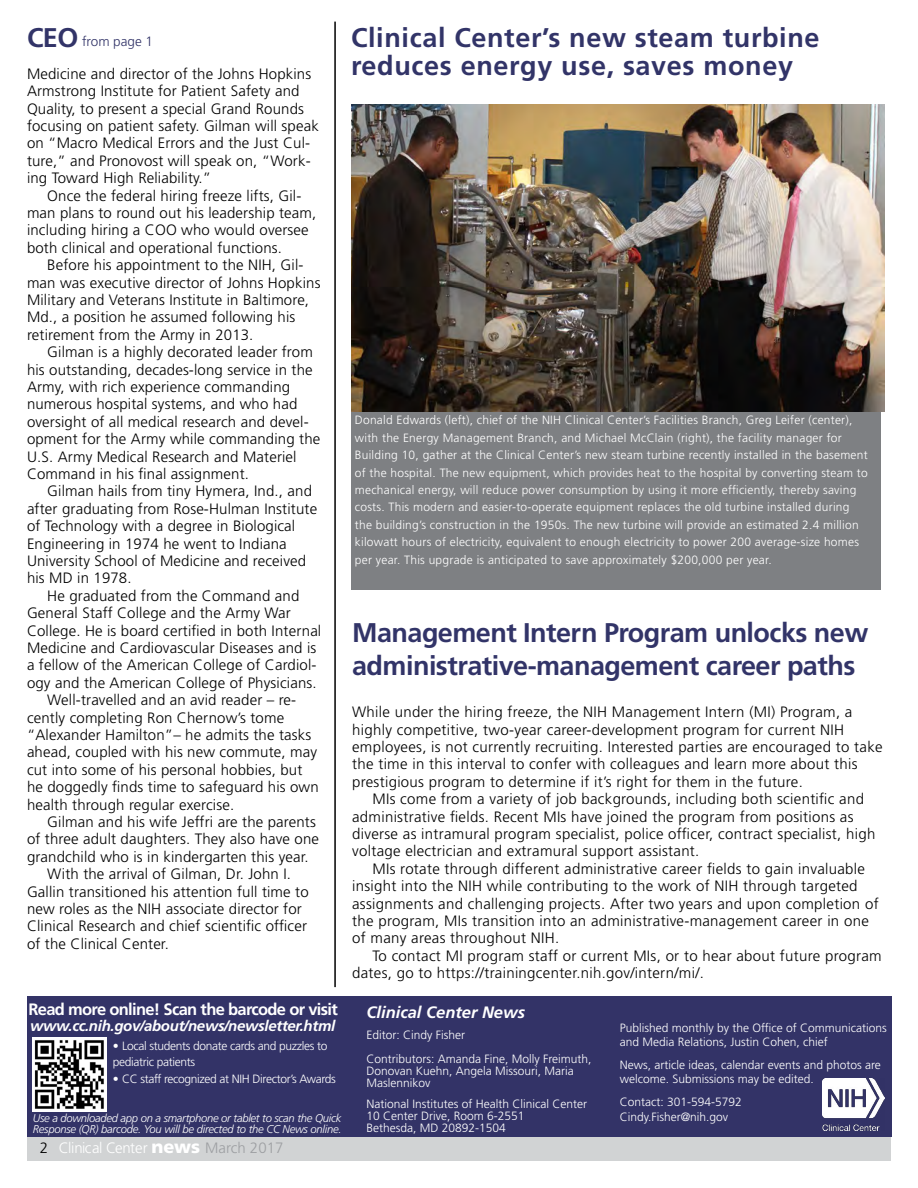
<style>
.page{position:relative;width:918px;height:1188px;background:#fff}
.page>*{position:absolute;margin:0;border:0;box-sizing:border-box;transform-origin:0 0}
.t1{font:700 27px/32.4px "Frutiger LT Std";letter-spacing:-.02em;color:#323468}
.t2{font:700 27px/28.5px "Frutiger LT Std";letter-spacing:.025em;color:#323468}
.t3{font:700 16.5px "Frutiger LT Std";letter-spacing:-.04em;color:#fff}
.t4{font:italic 700 16.5px "Frutiger LT Std";color:#fff}
.t5{font:300 15px/17.4px "Frutiger LT Std";letter-spacing:.01em;color:#000}
.t6{font:italic 700 15px "Frutiger LT Std";letter-spacing:-.02em;color:#fff}
.t7{font:300 15px "Frutiger LT Std";letter-spacing:-.02em;color:#fff}
.t8{font:300 13.5px "Frutiger LT Std";color:#323468}
.t9{font:300 12px/17.4px "Frutiger LT Std";letter-spacing:.02em;color:#fff}
.t10{font:300 12px/12px "Frutiger LT Std";color:#fff}
.t11{font:300 12px/16.5px "Frutiger LT Std";letter-spacing:-.03em;color:#fff}
.t12{font:italic 300 11.25px/10.5px "Frutiger LT Std";letter-spacing:-.025em;color:#fff}
.s1{font-weight:700;font-size:27px}
.s2{font-weight:900;font-size:18px}
.s3{color:#9d9fa2}
</style>
<div class="page">
<div style="left:27px;top:1134px;width:864px;height:27px;background:#d1d3d4"></div>
<div style="left:27px;top:996px;width:864px;height:140px;background:#333367"></div>
<div style="left:351px;top:411px;width:530px;height:179px;background:#7e8083"></div>
<hr style="left:334px;top:22px;width:2px;height:965px;background:#000">
<img style="left:351px;top:104px;width:533px;height:307px">
<img style="left:33px;top:1038px;width:73px;height:74px">
<img style="left:823px;top:1079px;width:61px;height:51px">
<p class="t8" style="left:27px;top:33px;width:128px"><span class="s1">CEO</span> from page 1</p>
<p class="t5" style="left:27px;top:65px;width:293px">Medicine and director of the Johns Hopkins Armstrong Institute for Patient Safety and Quality, to present a special Grand Rounds focusing on patient safety. Gilman will speak on “Macro Medical Errors and the Just Cul&shy;ture,” and Pronovost will speak on, “Work&shy;ing Toward High Reliability.”</p>
<p class="t5" style="left:27px;top:187px;width:291px;text-indent:20px">Once the federal hiring freeze lifts, Gil&shy;man plans to round out his leadership team, including hiring a COO who would oversee both clinical and operational functions.</p>
<p class="t5" style="left:27px;top:256px;width:295px;text-indent:20px">Before his appointment to the NIH, Gil&shy;man was executive director of Johns Hopkins Military and Veterans Institute in Baltimore, Md., a position he assumed following his retirement from the Army in 2013.</p>
<p class="t5" style="left:27px;top:343px;width:295px;text-indent:20px">Gilman is a highly decorated leader from his outstanding, decades-long service in the Army, with rich experience commanding numerous hospital systems, and who had oversight of all medical research and devel&shy;opment for the Army while commanding the</p>
<p class="t5" style="left:27px;top:448px;width:271px">U.S. Army Medical Research and Materiel<br>Command in his final assignment.</p>
<p class="t5" style="left:27px;top:483px;width:292px;text-indent:20px">Gilman hails from tiny Hymera, Ind., and after graduating from Rose-Hulman Institute of Technology with a degree in Biological Engineering in 1974 he went to Indiana University School of Medicine and received his MD in 1978.</p>
<p class="t5" style="left:27px;top:587px;width:296px;text-indent:20px">He graduated from the Command and General Staff College and the Army War College. He is board certified in both Internal Medicine and Cardiovascular Diseases and is a fellow of the American College of Cardiol&shy;ogy and the American College of Physicians.</p>
<p class="t5" style="left:27px;top:691px;width:293px;text-indent:20px">Well-travelled and an avid reader – re&shy;cently completing Ron Chernow’s tome “Alexander Hamilton”– he admits the tasks ahead, coupled with his new commute, may cut into some of his personal hobbies, but he doggedly finds time to safeguard his own health through regular exercise.</p>
<p class="t5" style="left:27px;top:813px;width:294px;text-indent:20px">Gilman and his wife Jeffri are the parents of three adult daughters. They also have one grandchild who is in kindergarten this year.</p>
<p class="t5" style="left:27px;top:865px;width:283px;text-indent:20px">With the arrival of Gilman, Dr. John I.<br>Gallin transitioned his attention full time to new roles as the NIH associate director for Clinical Research and chief scientific officer of the Clinical Center.</p>
<h4 class="t3" style="left:28px;top:999px;width:311px">Read more online! Scan the barcode or visit</h4>
<p class="t6" style="left:30px;top:1017px;width:307px">www.cc.nih.gov/about/news/newsletter.html</p>
<p class="t11" style="left:113px;top:1038px;width:216px">• Local students donate cards and puzzles to pediatric patients</p>
<p class="t11" style="left:113px;top:1071px;width:225px">• CC staff recognized at NIH Director’s Awards</p>
<p class="t12" style="left:33px;top:1113px;width:310px">Use a downloaded app on a smartphone or tablet to scan the Quick<br>Response (QR) barcode. You will be directed to the CC News online.</p>
<p class="t5" style="left:40px;top:1139px;width:10px">2</p>
<p class="t7" style="left:59px;top:1139px;width:226px">Clinical Center <span class="s2">news</span> <span class="s3">March 2017</span></p>
<h2 class="t2" style="left:351px;top:23px;width:470px">Clinical Center’s new steam turbine reduces energy use, saves money</h2>
<p class="t9" style="left:355px;top:412px;width:514px">Donald Edwards (left), chief of the NIH Clinical Center’s Facilities Branch, Greg Leifer (center), with the Energy Management Branch, and Michael McClain (right), the facility manager for Building 10, gather at the Clinical Center’s new steam turbine recently installed in the basement of the hospital. The new equipment, which provides heat to the hospital by converting steam to mechanical energy, will reduce power consumption by using it more efficiently, thereby saving costs. This modern and easier-to-operate equipment replaces the old turbine installed during the building’s construction in the 1950s. The new turbine will provide an estimated 2.4 million kilowatt hours of electricity, equivalent to enough electricity to power 200 average-size homes per year. This upgrade is anticipated to save approximately $200,000 per year.</p>
<h2 class="t1" style="left:352px;top:617px;width:518px">Management Intern Program unlocks new administrative-management career paths</h2>
<p class="t5" style="left:352px;top:703px;width:502px">While under the hiring freeze, the NIH Management Intern (MI) Program, a</p>
<p class="t5" style="left:352px;top:721px;width:493px">highly competitive, two-year career-development program for current NIH</p>
<p class="t5" style="left:352px;top:738px;width:532px">employees, is not currently recruiting. Interested parties are encouraged to take</p>
<p class="t5" style="left:352px;top:756px;width:507px">the time in this interval to confer with colleagues and learn more about this</p>
<p class="t5" style="left:352px;top:773px;width:452px">prestigious program to determine if it’s right for them in the future.</p>
<p class="t5" style="left:372px;top:790px;width:493px">MIs come from a variety of job backgrounds, including both scientific and</p>
<p class="t5" style="left:352px;top:808px;width:503px">administrative fields. Recent MIs have joined the program from positions as</p>
<p class="t5" style="left:352px;top:825px;width:525px">diverse as intramural program specialist, police officer, contract specialist, high</p>
<p class="t5" style="left:352px;top:843px;width:349px">voltage electrician and extramural support assistant.</p>
<p class="t5" style="left:372px;top:860px;width:494px">MIs rotate through different administrative career fields to gain invaluable</p>
<p class="t5" style="left:352px;top:877px;width:507px">insight into the NIH while contributing to the work of NIH through targeted</p>
<p class="t5" style="left:352px;top:895px;width:528px">assignments and challenging projects. After two years and upon completion of</p>
<p class="t5" style="left:352px;top:912px;width:518px">the program, MIs transition into an administrative-management career in one</p>
<p class="t5" style="left:352px;top:930px;width:209px">of many areas throughout NIH.</p>
<p class="t5" style="left:372px;top:947px;width:511px">To contact MI program staff or current MIs, or to hear about future program</p>
<p class="t5" style="left:352px;top:964px;width:353px">dates, go to https://trainingcenter.nih.gov/intern/mi/.</p>
<p class="t4" style="left:367px;top:1002px;width:160px">Clinical Center News</p>
<p class="t10" style="left:620px;top:1022px;width:269px">Published monthly by the Office of Communications</p>
<p class="t10" style="left:367px;top:1029px;width:100px">Editor: Cindy Fisher</p>
<p class="t10" style="left:620px;top:1036px;width:210px">and Media Relations, Justin Cohen, chief</p>
<p class="t10" style="left:367px;top:1053px;width:227px">Contributors: Amanda Fine, Molly Freimuth,</p>
<p class="t10" style="left:620px;top:1059px;width:263px">News, article ideas, calendar events and photos are</p>
<p class="t10" style="left:367px;top:1065px;width:209px">Donovan Kuehn, Angela Missouri, Maria<br>Maslennikov</p>
<p class="t10" style="left:620px;top:1073px;width:196px">welcome. Submissions may be edited.</p>
<p class="t10" style="left:367px;top:1098px;width:222px">National Institutes of Health Clinical Center</p>
<p class="t10" style="left:620px;top:1096px;width:124px">Contact: 301-594-5792</p>
<p class="t10" style="left:367px;top:1110px;width:160px">10 Center Drive, Room 6-2551</p>
<p class="t10" style="left:620px;top:1111px;width:110px">Cindy.Fisher@nih.gov</p>
<p class="t10" style="left:367px;top:1122px;width:141px">Bethesda, MD 20892-1504</p>
</div>
